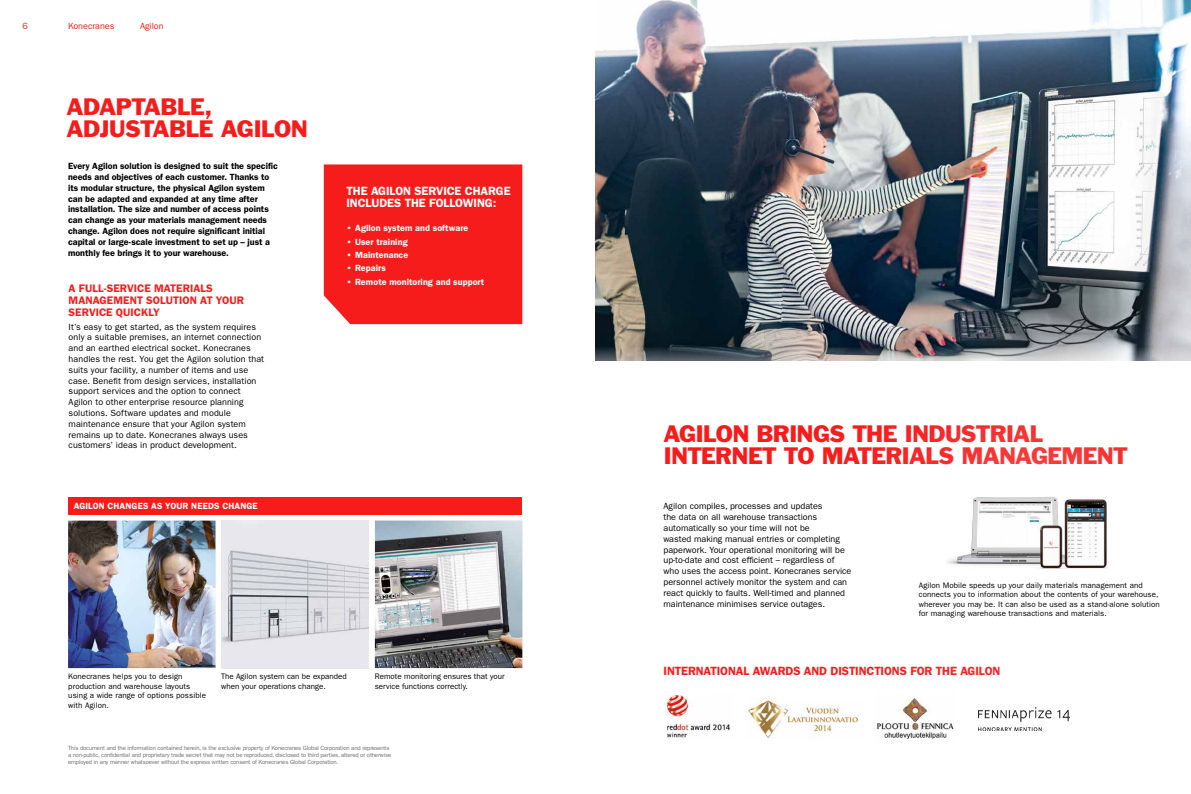
<style>
.page{position:relative;width:1191px;height:794px;background:#fff}
.page>*{position:absolute;margin:0;border:0;box-sizing:border-box;transform-origin:0 0}
.t1{font:22px/22px "Franklin Gothic Std";letter-spacing:-.035em;color:#f71c1c}
.t2{font:600 12px "ITC Franklin Gothic Std";letter-spacing:-.01em;color:#f71c1c}
.t3{font:600 12px/12px "ITC Franklin Gothic Std";letter-spacing:-.01em;color:#fff}
.t4{font:600 11px/12px "ITC Franklin Gothic Std";letter-spacing:.005em;color:#f71c1c}
.t5{font:9px/10.8px "ITC Franklin Gothic Std";color:#000}
.t6{font:600 9px/10.8px "ITC Franklin Gothic Std";color:#000}
.t7{font:600 9px "ITC Franklin Gothic Std";letter-spacing:.01em;color:#fff}
.t8{font:9px "ITC Franklin Gothic Std";color:#f71c1c}
.t9{font:8px/9.6px "ITC Franklin Gothic Std";letter-spacing:.01em;color:#000}
.t10{font:6px/7px "ITC Franklin Gothic Std";letter-spacing:-.02em;color:#706f6f}
</style>
<div class="page">
<div style="left:324px;top:164px;width:198px;height:160px;background:#f71c1c"></div>
<img style="left:884px;top:731px;width:63px;height:8px">
<img style="left:663px;top:691px;width:67px;height:47px">
<img style="left:746px;top:698px;width:84px;height:41px">
<div style="left:802px;top:332px;width:389px;height:399px;background:#fff"></div>
<img style="left:947px;top:497px;width:162px;height:72px">
<img style="left:68px;top:520px;width:147px;height:148px">
<div style="left:68px;top:497px;width:454px;height:18px;background:#f71c1c"></div>
<img style="left:375px;top:520px;width:147px;height:148px">
<img style="left:595px;top:0;width:596px;height:360px">
<img style="left:221px;top:520px;width:148px;height:148px">
<p class="t8" style="left:22px;top:21px;width:7px">6</p>
<p class="t8" style="left:68px;top:21px;width:48px">Konecranes</p>
<p class="t8" style="left:140px;top:21px;width:25px">Agilon</p>
<h1 class="t1" style="left:67px;top:96px;width:243px">ADAPTABLE,<br>ADJUSTABLE AGILON</h1>
<p class="t6" style="left:68px;top:161px;width:211px">Every Agilon solution is designed to suit the specific needs and objectives of each customer. Thanks to its modular structure, the physical Agilon system can be adapted and expanded at any time after installation. The size and number of access points can change as your materials management needs change. Agilon does not require significant initial capital or large-scale investment to set up – just a monthly fee brings it to your warehouse.</p>
<p class="t4" style="left:69px;top:282px;width:177px">A FULL-SERVICE MATERIALS<br>MANAGEMENT SOLUTION AT YOUR<br>SERVICE QUICKLY</p>
<p class="t5" style="left:69px;top:321px;width:197px">It’s easy to get started, as the system requires only a suitable premises, an internet connection and an earthed electrical socket. Konecranes handles the rest. You get the Agilon solution that suits your facility, a number of items and use case. Benefit from design services, installation support services and the option to connect Agilon to other enterprise resource planning solutions. Software updates and module maintenance ensure that your Agilon system remains up to date. Konecranes always uses customers’ ideas in product development.</p>
<p class="t7" style="left:74px;top:501px;width:185px">AGILON CHANGES AS YOUR NEEDS CHANGE</p>
<h2 class="t3" style="left:346px;top:185px;width:166px">THE AGILON SERVICE CHARGE<br>INCLUDES THE FOLLOWING:</h2>
<p class="t7" style="left:346px;top:223px;width:123px">• Agilon system and software</p>
<p class="t7" style="left:346px;top:236px;width:63px">• User training</p>
<p class="t7" style="left:346px;top:250px;width:63px">• Maintenance</p>
<p class="t7" style="left:346px;top:263px;width:41px">• Repairs</p>
<p class="t7" style="left:346px;top:276px;width:139px">• Remote monitoring and support</p>
<p class="t9" style="left:68px;top:672px;width:139px">Konecranes helps you to design production and warehouse layouts using a wide range of options possible with Agilon.</p>
<p class="t9" style="left:221px;top:672px;width:127px">The Agilon system can be expanded when your operations change.</p>
<p class="t9" style="left:375px;top:672px;width:131px">Remote monitoring ensures that your service functions correctly.</p>
<p class="t10" style="left:68px;top:744px;width:325px">This document and the information contained herein, is the exclusive property of Konecranes Global Corporation and represents a non-public, confidential and proprietary trade secret that may not be reproduced, disclosed to third parties, altered or otherwise employed in any manner whatsoever without the express written consent of Konecranes Global Corporation.</p>
<h1 class="t1" style="left:663px;top:423px;width:466px">AGILON BRINGS THE INDUSTRIAL<br>INTERNET TO MATERIALS MANAGEMENT</h1>
<p class="t5" style="left:663px;top:501px;width:189px">Agilon compiles, processes and updates<br>the data on all warehouse transactions automatically so your time will not be<br>wasted making manual entries or completing paperwork. Your operational monitoring will be up-to-date and cost efficient – regardless of who uses the access point. Konecranes service personnel actively monitor the system and can react quickly to faults. Well-timed and planned maintenance minimises service outages.</p>
<p class="t9" style="left:918px;top:580px;width:243px">Agilon Mobile speeds up your daily materials management and connects you to information about the contents of your warehouse, wherever you may be. It can also be used as a stand-alone solution for managing warehouse transactions and materials.</p>
<h2 class="t2" style="left:663px;top:663px;width:338px">INTERNATIONAL AWARDS AND DISTINCTIONS FOR THE AGILON</h2>
</div>
